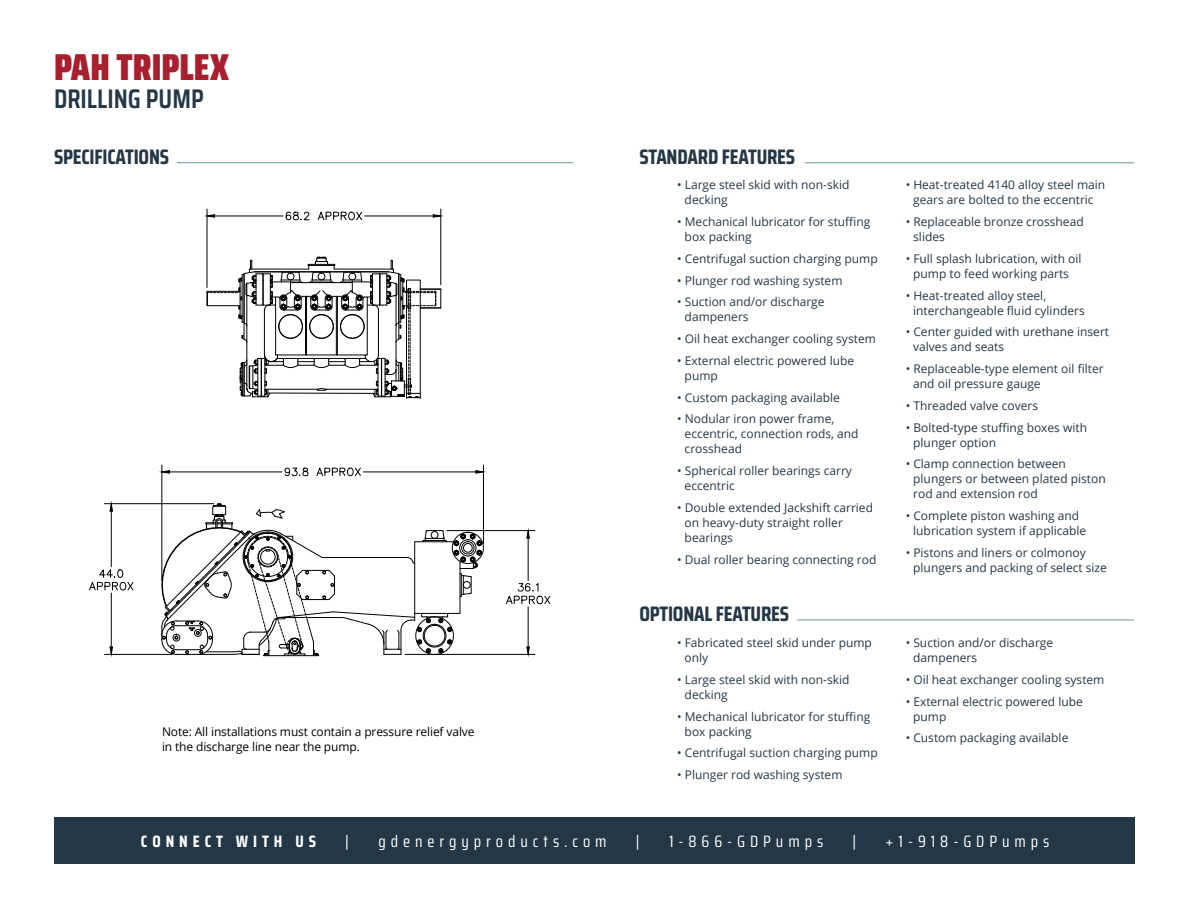
<style>
.page{position:relative;width:1188px;height:918px;background:#fff}
.page>*{position:absolute;margin:0;border:0;box-sizing:border-box;transform-origin:0 0}
.t1{font:900 37.5px "Saira Condensed";color:#aa1f2e}
.t2{font:600 27px "Saira Condensed";color:#243746}
.t3{font:700 21px "Saira Condensed";letter-spacing:-.01em;color:#243746}
.t4{font:16.5px "Saira Condensed";letter-spacing:.3em;color:#fff}
.t5{font:700 16.5px "Saira Condensed";letter-spacing:.3em;color:#fff}
.t6{font:12px/15px "Open Sans";color:#243746}
.t7{font:12px/15px "Open Sans";letter-spacing:-.01em;color:#000101}
</style>
<div class="page">
<div style="left:452px;top:532px;width:32px;height:32px;border:1px solid #000;border-radius:50%"></div>
<hr style="left:405px;top:654px;width:130px;height:1px;background:#000">
<hr style="left:447px;top:530px;width:88px;height:1px;background:#000">
<hr style="left:528px;top:607px;width:1px;height:40px;background:#000">
<hr style="left:528px;top:538px;width:1px;height:42px;background:#000">
<svg style="left:526px;top:646px;width:4px;height:9px"></svg>
<svg style="left:526px;top:530px;width:4px;height:9px"></svg>
<svg style="left:506px;top:583px;width:44px;height:21px"></svg>
<hr style="left:162px;top:465px;width:1px;height:116px;background:#000">
<hr style="left:483px;top:465px;width:1px;height:79px;background:#000">
<hr style="left:169px;top:472px;width:113px;height:1px;background:#000">
<hr style="left:363px;top:472px;width:113px;height:1px;background:#000">
<svg style="left:161px;top:470px;width:9px;height:4px"></svg>
<svg style="left:475px;top:470px;width:8px;height:4px"></svg>
<svg style="left:285px;top:468px;width:23px;height:8px"></svg>
<svg style="left:316px;top:467px;width:45px;height:9px"></svg>
<hr style="left:104px;top:654px;width:68px;height:1px;background:#000">
<hr style="left:104px;top:503px;width:110px;height:1px;background:#000">
<hr style="left:111px;top:593px;width:1px;height:54px;background:#000">
<hr style="left:111px;top:511px;width:1px;height:56px;background:#000">
<svg style="left:109px;top:646px;width:4px;height:9px"></svg>
<svg style="left:109px;top:503px;width:4px;height:9px"></svg>
<svg style="left:89px;top:569px;width:45px;height:22px"></svg>
<svg style="left:158px;top:503px;width:324px;height:154px"></svg>
<hr style="left:264px;top:655px;width:55px;height:1px;background:#000">
<svg style="left:206px;top:257px;width:236px;height:141px"></svg>
<hr style="left:207px;top:209px;width:1px;height:78px;background:#000">
<hr style="left:441px;top:209px;width:1px;height:76px;background:#000">
<hr style="left:215px;top:216px;width:68px;height:1px;background:#000">
<hr style="left:365px;top:216px;width:68px;height:1px;background:#000">
<svg style="left:206px;top:214px;width:9px;height:4px"></svg>
<svg style="left:433px;top:214px;width:9px;height:4px"></svg>
<svg style="left:286px;top:212px;width:24px;height:8px"></svg>
<svg style="left:318px;top:211px;width:44px;height:9px"></svg>
<hr style="left:268px;top:393px;width:107px;height:1px;background:#000">
<hr style="left:177px;top:162px;width:396px;height:1px;background:#7da3a1">
<div style="left:54px;top:818px;width:1081px;height:46px;background:#243746"></div>
<hr style="left:797px;top:619px;width:337px;height:2px;background:#7da3a1">
<hr style="left:805px;top:162px;width:329px;height:1px;background:#7da3a1">
<h1 class="t1" style="left:54px;top:38px;width:177px">PAH TRIPLEX</h1>
<h2 class="t2" style="left:54px;top:78px;width:151px">DRILLING PUMP</h2>
<h3 class="t3" style="left:54px;top:141px;width:117px">SPECIFICATIONS</h3>
<p class="t7" style="left:162px;top:724px;width:314px">Note: All installations must contain a pressure relief valve in the discharge line near the pump.</p>
<h3 class="t3" style="left:639px;top:141px;width:157px">STANDARD FEATURES</h3>
<p class="t6" style="left:685px;top:177px;width:166px;text-indent:-8px">• Large steel skid with non-skid decking</p>
<p class="t6" style="left:685px;top:214px;width:187px;text-indent:-8px">• Mechanical lubricator for stuffing box packing</p>
<p class="t6" style="left:677px;top:251px;width:202px">• Centrifugal suction charging pump</p>
<p class="t6" style="left:677px;top:272px;width:167px">• Plunger rod washing system</p>
<p class="t6" style="left:685px;top:294px;width:141px;text-indent:-8px">• Suction and/or discharge dampeners</p>
<p class="t6" style="left:677px;top:331px;width:200px">• Oil heat exchanger cooling system</p>
<p class="t6" style="left:685px;top:353px;width:171px;text-indent:-8px">• External electric powered lube pump</p>
<p class="t6" style="left:677px;top:389px;width:164px">• Custom packaging available</p>
<p class="t6" style="left:685px;top:411px;width:176px;text-indent:-8px">• Nodular iron power frame, eccentric, connection rods, and crosshead</p>
<p class="t6" style="left:685px;top:463px;width:169px;text-indent:-8px">• Spherical roller bearings carry eccentric</p>
<p class="t6" style="left:685px;top:500px;width:190px;text-indent:-8px">• Double extended Jackshift carried on heavy-duty straight roller bearings</p>
<p class="t6" style="left:677px;top:551px;width:201px">• Dual roller bearing connecting rod</p>
<h3 class="t3" style="left:639px;top:598px;width:151px">OPTIONAL FEATURES</h3>
<p class="t6" style="left:685px;top:635px;width:189px;text-indent:-8px">• Fabricated steel skid under pump only</p>
<p class="t6" style="left:685px;top:672px;width:166px;text-indent:-8px">• Large steel skid with non-skid decking</p>
<p class="t6" style="left:685px;top:709px;width:187px;text-indent:-8px">• Mechanical lubricator for stuffing box packing</p>
<p class="t6" style="left:677px;top:745px;width:202px">• Centrifugal suction charging pump</p>
<p class="t6" style="left:677px;top:767px;width:167px">• Plunger rod washing system</p>
<p class="t6" style="left:906px;top:177px;width:201px;text-align:center">• Heat-treated 4140 alloy steel main gears are bolted to the eccentric</p>
<p class="t6" style="left:913px;top:214px;width:172px;text-indent:-8px">• Replaceable bronze crosshead slides</p>
<p class="t6" style="left:906px;top:251px;width:177px;text-align:center">• Full splash lubrication, with oil pump to feed working parts</p>
<p class="t6" style="left:913px;top:287px;width:173px;text-indent:-8px">• Heat-treated alloy steel, interchangeable fluid cylinders</p>
<p class="t6" style="left:913px;top:324px;width:197px;text-indent:-8px">• Center guided with urethane insert valves and seats</p>
<p class="t6" style="left:913px;top:361px;width:192px;text-indent:-8px">• Replaceable-type element oil filter and oil pressure gauge</p>
<p class="t6" style="left:906px;top:398px;width:134px">• Threaded valve covers</p>
<p class="t6" style="left:913px;top:419px;width:175px;text-indent:-8px">• Bolted-type stuffing boxes with plunger option</p>
<p class="t6" style="left:913px;top:456px;width:194px;text-indent:-8px">• Clamp connection between plungers or between plated piston rod and extension rod</p>
<p class="t6" style="left:913px;top:508px;width:175px;text-indent:-8px">• Complete piston washing and lubrication system if applicable</p>
<p class="t6" style="left:913px;top:545px;width:195px;text-indent:-8px">• Pistons and liners or colmonoy plungers and packing of select size</p>
<p class="t6" style="left:913px;top:635px;width:141px;text-indent:-8px">• Suction and/or discharge dampeners</p>
<p class="t6" style="left:906px;top:672px;width:200px">• Oil heat exchanger cooling system</p>
<p class="t6" style="left:913px;top:694px;width:171px;text-indent:-8px">• External electric powered lube pump</p>
<p class="t6" style="left:906px;top:730px;width:164px">• Custom packaging available</p>
<h3 class="t5" style="left:141px;top:829px;width:177px">CONNECT WITH US</h3>
<h3 class="t4" style="left:345px;top:829px;width:5px">|</h3>
<h3 class="t4" style="left:378px;top:829px;width:230px">gdenergyproducts.com</h3>
<h3 class="t4" style="left:636px;top:829px;width:5px">|</h3>
<h3 class="t4" style="left:669px;top:829px;width:156px">1-866-GDPumps</h3>
<h3 class="t4" style="left:853px;top:829px;width:5px">|</h3>
<h3 class="t4" style="left:886px;top:829px;width:165px">+1-918-GDPumps</h3>
</div>
